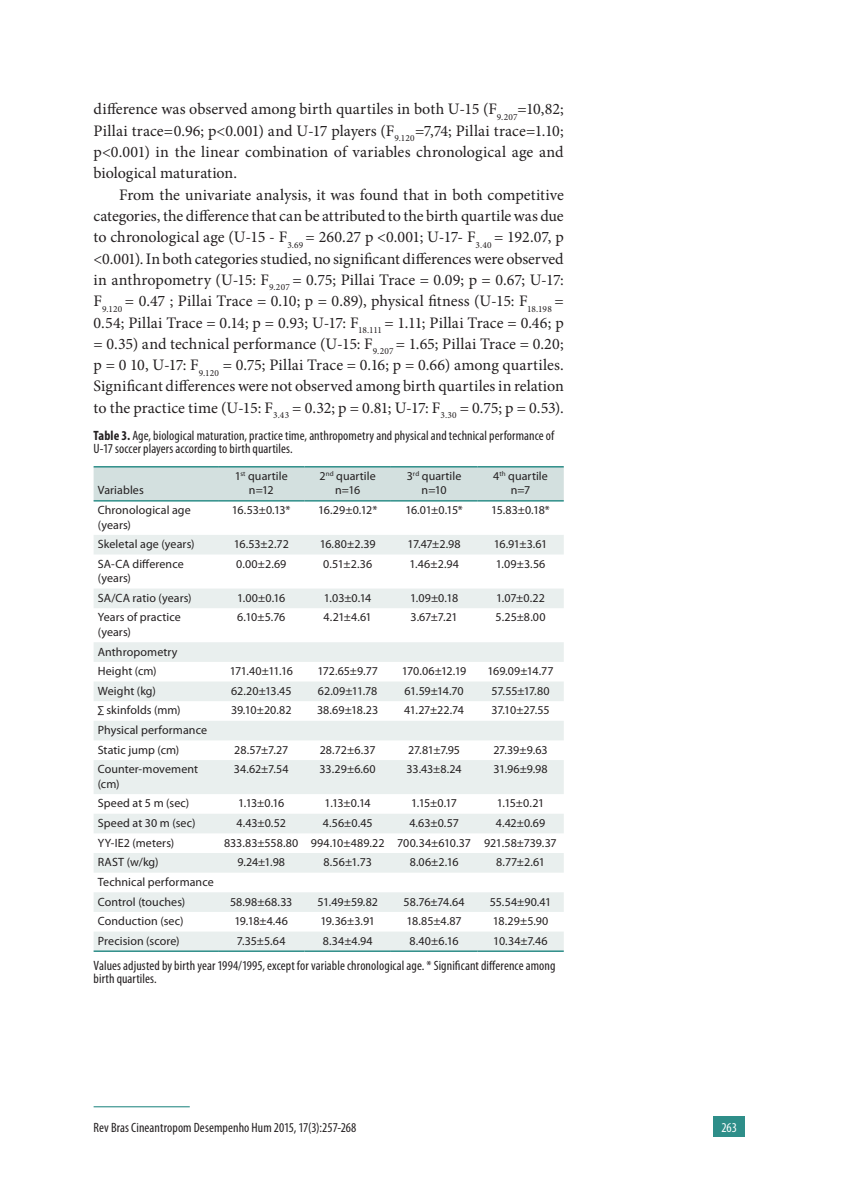
<style>
.page{position:relative;width:851px;height:1191px;background:#fff}
.page>*{position:absolute;margin:0;border:0;box-sizing:border-box;transform-origin:0 0}
.t1{font:16.05px/21.3px "Minion Pro";color:#231f20;text-align:justify}
.t2{font:condensed 13.5px/13.5px "Myriad Pro";letter-spacing:.005em;color:#231f20}
.t3{font:condensed 13.5px "Myriad Pro";color:#fff}
.t4{font:12px/14.4px "Myriad Pro";letter-spacing:.005em;color:#231f20}
.s1{font-weight:700}
</style>
<div class="page">
<hr style="left:94px;top:1106px;width:96px;height:1px;background:#2e8e89">
<div style="left:713px;top:1116px;width:31px;height:20px;background:#2e8e89"></div>
<div style="left:94px;top:467px;width:469px;height:33px;background:#d3e0df"></div>
<svg style="left:94px;top:535px;width:469px;height:415px"></svg>
<hr style="left:94px;top:466px;width:124px;height:1px;background:#2e8e89">
<hr style="left:218px;top:466px;width:86px;height:1px;background:#2e8e89">
<hr style="left:304px;top:466px;width:87px;height:1px;background:#2e8e89">
<hr style="left:391px;top:466px;width:86px;height:1px;background:#2e8e89">
<hr style="left:477px;top:466px;width:86px;height:1px;background:#2e8e89">
<hr style="left:94px;top:500px;width:124px;height:1px;background:#2e8e89">
<hr style="left:218px;top:500px;width:86px;height:1px;background:#2e8e89">
<hr style="left:304px;top:500px;width:87px;height:1px;background:#2e8e89">
<hr style="left:391px;top:500px;width:86px;height:1px;background:#2e8e89">
<hr style="left:477px;top:500px;width:86px;height:1px;background:#2e8e89">
<hr style="left:94px;top:950px;width:124px;height:2px;background:#2e8e89">
<hr style="left:218px;top:950px;width:86px;height:2px;background:#2e8e89">
<hr style="left:304px;top:950px;width:87px;height:2px;background:#2e8e89">
<hr style="left:391px;top:950px;width:86px;height:2px;background:#2e8e89">
<hr style="left:477px;top:950px;width:86px;height:2px;background:#2e8e89">
<p class="t1" style="left:94px;top:99px;width:471px">difference was observed among birth quartiles in both U-15 (F<sub>9.207</sub>=10,82; Pillai trace=0.96; p&lt;0.001) and U-17 players (F<sub>9.120</sub>=7,74; Pillai trace=1.10; p&lt;0.001) in the linear combination of variables chronological age and biological maturation.</p>
<p class="t1" style="left:94px;top:184px;width:471px;text-indent:26px">From the univariate analysis, it was found that in both competitive categories, the difference that can be attributed to the birth quartile was due to chronological age (U-15 - F<sub>3.69</sub> = 260.27 p &lt;0.001; U-17- F<sub>3.40</sub> = 192.07, p &lt;0.001). In both categories studied, no significant differences were observed in anthropometry (U-15: F<sub>9.207</sub> = 0.75; Pillai Trace = 0.09; p = 0.67; U-17:<br>F<sub>9.120</sub> = 0.47 ; Pillai Trace = 0.10; p = 0.89), physical fitness (U-15: F<sub>18.198</sub> = 0.54; Pillai Trace = 0.14; p = 0.93; U-17: F<sub>18.111</sub> = 1.11; Pillai Trace = 0.46; p = 0.35) and technical performance (U-15: F<sub>9.207</sub> = 1.65; Pillai Trace = 0.20; p = 0 10, U-17: F<sub>9.120</sub> = 0.75; Pillai Trace = 0.16; p = 0.66) among quartiles.<br>Significant differences were not observed among birth quartiles in relation to the practice time (U-15: F<sub>3.43</sub> = 0.32; p = 0.81; U-17: F<sub>3.30</sub> = 0.75; p = 0.53).</p>
<p class="t2" style="left:94px;top:428px;width:462px"><span class="s1">Table 3.</span> Age, biological maturation, practice time, anthropometry and physical and technical performance of<br>U-17 soccer players according to birth quartiles.</p>
<p class="t4" style="left:98px;top:483px;width:47px">Variables</p>
<p class="t4" style="left:235px;top:468px;width:54px;text-align:center">1<sup>st</sup> quartile n=12</p>
<p class="t4" style="left:319px;top:468px;width:58px;text-align:center">2<sup>nd</sup> quartile n=16</p>
<p class="t4" style="left:407px;top:468px;width:56px;text-align:center">3<sup>rd</sup> quartile n=10</p>
<p class="t4" style="left:493px;top:468px;width:56px;text-align:center">4<sup>th</sup> quartile n=7</p>
<p class="t4" style="left:98px;top:502px;width:94px">Chronological age (years)</p>
<p class="t4" style="left:232px;top:502px;width:60px">16.53±0.13*</p>
<p class="t4" style="left:318px;top:502px;width:61px">16.29±0.12*</p>
<p class="t4" style="left:405px;top:502px;width:59px">16.01±0.15*</p>
<p class="t4" style="left:491px;top:502px;width:60px">15.83±0.18*</p>
<p class="t4" style="left:98px;top:537px;width:98px">Skeletal age (years)</p>
<p class="t4" style="left:234px;top:537px;width:57px">16.53±2.72</p>
<p class="t4" style="left:319px;top:537px;width:58px">16.80±2.39</p>
<p class="t4" style="left:407px;top:537px;width:54px">17.47±2.98</p>
<p class="t4" style="left:493px;top:537px;width:55px">16.91±3.61</p>
<p class="t4" style="left:98px;top:556px;width:87px">SA-CA difference (years)</p>
<p class="t4" style="left:236px;top:556px;width:52px">0.00±2.69</p>
<p class="t4" style="left:323px;top:556px;width:51px">0.51±2.36</p>
<p class="t4" style="left:409px;top:556px;width:51px">1.46±2.94</p>
<p class="t4" style="left:495px;top:556px;width:51px">1.09±3.56</p>
<p class="t4" style="left:98px;top:590px;width:95px">SA/CA ratio (years)</p>
<p class="t4" style="left:237px;top:590px;width:50px">1.00±0.16</p>
<p class="t4" style="left:324px;top:590px;width:49px">1.03±0.14</p>
<p class="t4" style="left:410px;top:590px;width:50px">1.09±0.18</p>
<p class="t4" style="left:496px;top:590px;width:50px">1.07±0.22</p>
<p class="t4" style="left:98px;top:610px;width:84px">Years of practice (years)</p>
<p class="t4" style="left:237px;top:610px;width:49px">6.10±5.76</p>
<p class="t4" style="left:323px;top:610px;width:50px">4.21±4.61</p>
<p class="t4" style="left:410px;top:610px;width:49px">3.67±7.21</p>
<p class="t4" style="left:495px;top:610px;width:51px">5.25±8.00</p>
<p class="t4" style="left:98px;top:641px;width:81px;line-height:19.6px">Anthropometry<br>Height (cm)</p>
<p class="t4" style="left:230px;top:663px;width:65px">171.40±11.16</p>
<p class="t4" style="left:317px;top:663px;width:62px">172.65±9.77</p>
<p class="t4" style="left:402px;top:663px;width:66px">170.06±12.19</p>
<p class="t4" style="left:487px;top:663px;width:67px">169.09±14.77</p>
<p class="t4" style="left:98px;top:683px;width:60px">Weight (kg)</p>
<p class="t4" style="left:231px;top:683px;width:62px">62.20±13.45</p>
<p class="t4" style="left:318px;top:683px;width:61px">62.09±11.78</p>
<p class="t4" style="left:404px;top:683px;width:61px">61.59±14.70</p>
<p class="t4" style="left:491px;top:683px;width:60px">57.55±17.80</p>
<p class="t4" style="left:98px;top:703px;width:84px">∑ skinfolds (mm)</p>
<p class="t4" style="left:231px;top:703px;width:62px">39.10±20.82</p>
<p class="t4" style="left:317px;top:703px;width:63px">38.69±18.23</p>
<p class="t4" style="left:404px;top:703px;width:61px">41.27±22.74</p>
<p class="t4" style="left:491px;top:703px;width:60px">37.10±27.55</p>
<p class="t4" style="left:98px;top:720px;width:111px;line-height:19.6px">Physical performance<br>Static jump (cm)</p>
<p class="t4" style="left:234px;top:742px;width:56px">28.57±7.27</p>
<p class="t4" style="left:320px;top:742px;width:57px">28.72±6.37</p>
<p class="t4" style="left:408px;top:742px;width:53px">27.81±7.95</p>
<p class="t4" style="left:493px;top:742px;width:56px">27.39±9.63</p>
<p class="t4" style="left:98px;top:762px;width:102px">Counter-movement (cm)</p>
<p class="t4" style="left:234px;top:762px;width:56px">34.62±7.54</p>
<p class="t4" style="left:319px;top:762px;width:58px">33.29±6.60</p>
<p class="t4" style="left:406px;top:762px;width:57px">33.43±8.24</p>
<p class="t4" style="left:493px;top:762px;width:56px">31.96±9.98</p>
<p class="t4" style="left:98px;top:796px;width:93px">Speed at 5 m (sec)</p>
<p class="t4" style="left:238px;top:796px;width:48px">1.13±0.16</p>
<p class="t4" style="left:324px;top:796px;width:48px">1.13±0.14</p>
<p class="t4" style="left:411px;top:796px;width:47px">1.15±0.17</p>
<p class="t4" style="left:497px;top:796px;width:49px">1.15±0.21</p>
<p class="t4" style="left:98px;top:815px;width:99px">Speed at 30 m (sec)</p>
<p class="t4" style="left:236px;top:815px;width:51px">4.43±0.52</p>
<p class="t4" style="left:323px;top:815px;width:51px">4.56±0.45</p>
<p class="t4" style="left:409px;top:815px;width:51px">4.63±0.57</p>
<p class="t4" style="left:496px;top:815px;width:51px">4.42±0.69</p>
<p class="t4" style="left:98px;top:835px;width:78px">YY-IE2 (meters)</p>
<p class="t4" style="left:224px;top:835px;width:334px">833.83±558.80 994.10±489.22 700.34±610.37 921.58±739.37</p>
<p class="t4" style="left:98px;top:855px;width:62px">RAST (w/kg)</p>
<p class="t4" style="left:237px;top:855px;width:49px">9.24±1.98</p>
<p class="t4" style="left:323px;top:855px;width:50px">8.56±1.73</p>
<p class="t4" style="left:409px;top:855px;width:50px">8.06±2.16</p>
<p class="t4" style="left:496px;top:855px;width:50px">8.77±2.61</p>
<p class="t4" style="left:98px;top:872px;width:117px;line-height:19.6px">Technical performance<br>Control (touches)</p>
<p class="t4" style="left:230px;top:894px;width:64px">58.98±68.33</p>
<p class="t4" style="left:317px;top:894px;width:62px">51.49±59.82</p>
<p class="t4" style="left:403px;top:894px;width:63px">58.76±74.64</p>
<p class="t4" style="left:490px;top:894px;width:63px">55.54±90.41</p>
<p class="t4" style="left:98px;top:913px;width:87px">Conduction (sec)</p>
<p class="t4" style="left:234px;top:913px;width:55px">19.18±4.46</p>
<p class="t4" style="left:320px;top:913px;width:56px">19.36±3.91</p>
<p class="t4" style="left:406px;top:913px;width:57px">18.85±4.87</p>
<p class="t4" style="left:492px;top:913px;width:57px">18.29±5.90</p>
<p class="t4" style="left:98px;top:933px;width:83px">Precision (score)</p>
<p class="t4" style="left:237px;top:933px;width:50px">7.35±5.64</p>
<p class="t4" style="left:322px;top:933px;width:51px">8.34±4.94</p>
<p class="t4" style="left:409px;top:933px;width:50px">8.40±6.16</p>
<p class="t4" style="left:493px;top:933px;width:56px">10.34±7.46</p>
<p class="t2" style="left:94px;top:958px;width:463px">Values adjusted by birth year 1994/1995, except for variable chronological age. * Significant difference among birth quartiles.</p>
<p class="t2" style="left:94px;top:1120px;width:264px">Rev Bras Cineantropom Desempenho Hum 2015, 17(3):257-268</p>
<p class="t3" style="left:721px;top:1119px;width:17px">263</p>
</div>
